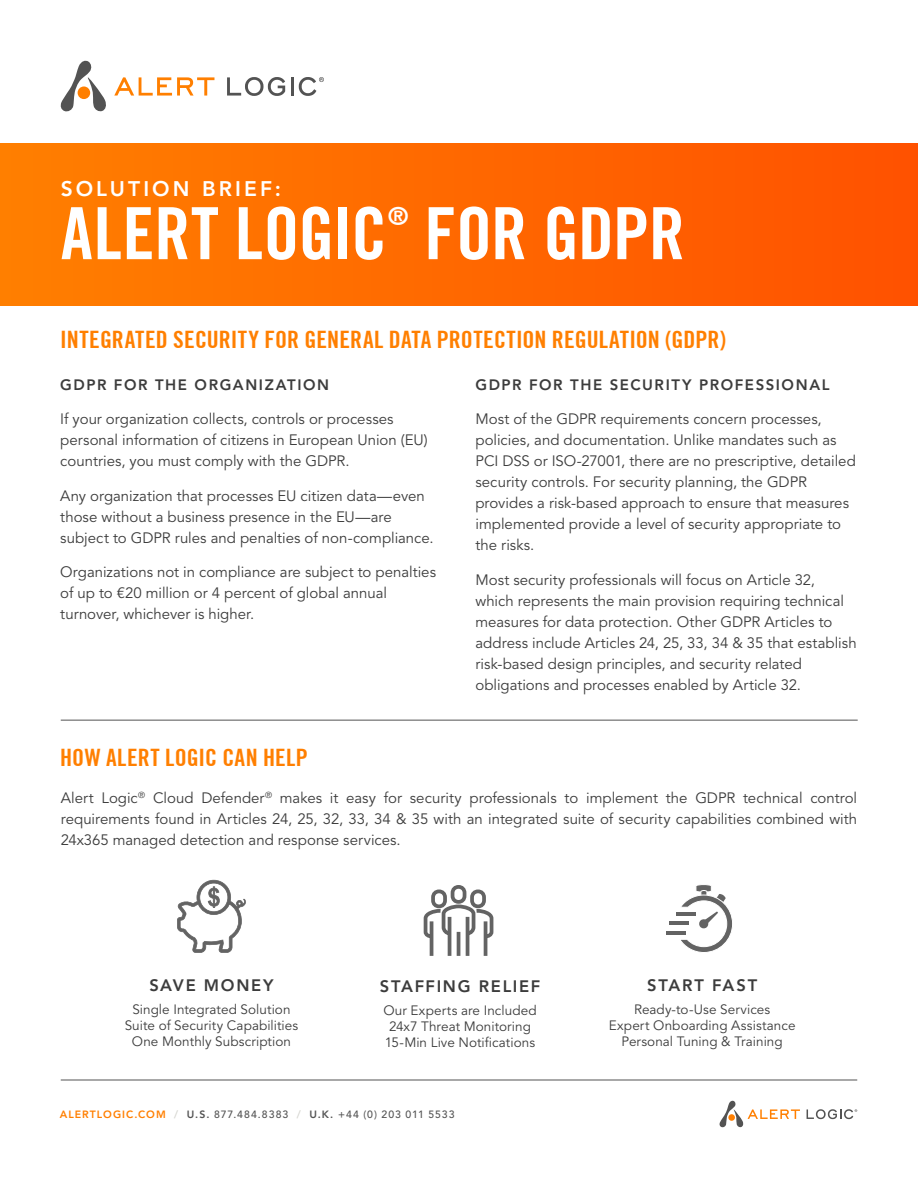
<style>
.page{position:relative;width:918px;height:1188px;background:#fff}
.page>*{position:absolute;margin:0;border:0;box-sizing:border-box;transform-origin:0 0}
.t1{font:700 condensed 72px "Trade Gothic No.20";letter-spacing:-.005em;color:#fff}
.t2{font:700 condensed 25.35px "Trade Gothic No.20";color:#fff}
.t3{font:700 condensed 24px "Trade Gothic No.20";letter-spacing:.005em;color:#ff7f00}
.t4{font:800 21px "Avenir LT Std";letter-spacing:.15em;color:#fff}
.t5{font:800 16.5px "Avenir LT Std";letter-spacing:.105em;color:#3c3c3c}
.t6{font:15px/21px "Avenir LT Std";color:#3c3c3c}
.t7{font:800 15px "Avenir LT Std";letter-spacing:.105em;color:#3c3c3c}
.t8{font:13.5px/16.2px "Avenir LT Std";letter-spacing:.005em;color:#3c3c3c;text-align:center}
.t9{font:500 10.5px "Avenir LT Std";letter-spacing:.095em;color:#535353}
.s1{font-weight:800;color:#ff7f00}
.s2{font-weight:800;color:#d6d6d1}
.s3{font-weight:800}
</style>
<div class="page">
<hr style="left:61px;top:1080px;width:796px;height:1px;background:#535353">
<svg style="left:807px;top:1109px;width:50px;height:10px"></svg>
<svg style="left:719px;top:1100px;width:81px;height:28px"></svg>
<div style="left:728px;top:1114px;width:7px;height:7px;background:#ff7f00;border-radius:50%"></div>
<svg style="left:114px;top:77px;width:100px;height:19px"></svg>
<svg style="left:227px;top:77px;width:58px;height:19px"></svg>
<hr style="left:291px;top:77px;width:3px;height:19px;background:#535353">
<svg style="left:299px;top:77px;width:25px;height:19px"></svg>
<svg style="left:60px;top:60px;width:46px;height:52px"></svg>
<div style="left:78px;top:86px;width:12px;height:13px;background:#ff7f00;border-radius:50%"></div>
<div style="left:0;top:144px;width:918px;height:162px;background:linear-gradient(to right,#ff7f00,#ff5100)"></div>
<hr style="left:61px;top:720px;width:797px;height:1px;background:#535353">
<svg style="left:681px;top:885px;width:51px;height:67px"></svg>
<hr style="left:676px;top:912px;width:19px;height:4px;background:#636363">
<hr style="left:670px;top:921px;width:19px;height:4px;background:#636363">
<hr style="left:666px;top:931px;width:19px;height:4px;background:#636363">
<svg style="left:177px;top:880px;width:69px;height:73px"></svg>
<svg style="left:423px;top:885px;width:71px;height:71px"></svg>
<h3 class="t4" style="left:61px;top:176px;width:222px">SOLUTION BRIEF:</h3>
<h1 class="t1" style="left:61px;top:190px;width:328px">ALERT LOGIC</h1>
<h2 class="t2" style="left:388px;top:200px;width:22px">®</h2>
<h1 class="t1" style="left:424px;top:190px;width:262px">FOR GDPR</h1>
<h3 class="t3" style="left:60px;top:325px;width:667px">INTEGRATED SECURITY FOR GENERAL DATA PROTECTION REGULATION (GDPR)</h3>
<p class="t7" style="left:60px;top:376px;width:270px">GDPR FOR THE ORGANIZATION</p>
<p class="t6" style="left:60px;top:409px;width:369px">If your organization collects, controls or processes personal information of citizens in European Union (EU) countries, you must comply with the GDPR.</p>
<p class="t6" style="left:60px;top:486px;width:375px">Any organization that processes EU citizen data—even those without a business presence in the EU—are subject to GDPR rules and penalties of non-compliance.</p>
<p class="t6" style="left:60px;top:562px;width:377px">Organizations not in compliance are subject to penalties of up to €20 million or 4 percent of global annual turnover, whichever is higher.</p>
<h3 class="t3" style="left:60px;top:743px;width:249px">HOW ALERT LOGIC CAN HELP</h3>
<p class="t7" style="left:475px;top:376px;width:356px">GDPR FOR THE SECURITY PROFESSIONAL</p>
<p class="t6" style="left:475px;top:409px;width:382px">Most of the GDPR requirements concern processes, policies, and documentation. Unlike mandates such as PCI DSS or ISO-27001, there are no prescriptive, detailed security controls. For security planning, the GDPR provides a risk-based approach to ensure that measures implemented provide a level of security appropriate to the risks.</p>
<p class="t6" style="left:475px;top:570px;width:383px">Most security professionals will focus on Article 32, which represents the main provision requiring technical measures for data protection. Other GDPR Articles to address include Articles 24, 25, 33, 34 &amp; 35 that establish risk-based design principles, and security related obligations and processes enabled by Article 32.</p>
<p class="t6" style="left:61px;top:788px;width:798px;text-align:justify">Alert Logic<sup>®</sup> Cloud Defender<sup>®</sup> makes it easy for security professionals to implement the GDPR technical control requirements found in Articles 24, 25, 32, 33, 34 &amp; 35 with an integrated suite of security capabilities combined with 24x365 managed detection and response services.</p>
<p class="t5" style="left:149px;top:975px;width:126px">SAVE MONEY</p>
<p class="t8" style="left:125px;top:1001px;width:175px">Single Integrated Solution<br>Suite of Security Capabilities<br>One Monthly Subscription</p>
<p class="t5" style="left:380px;top:977px;width:162px">STAFFING RELIEF</p>
<p class="t8" style="left:383px;top:1003px;width:155px">Our Experts are Included<br>24x7 Threat Monitoring<br>15-Min Live Notifications</p>
<p class="t9" style="left:60px;top:1108px;width:396px"><span class="s1">ALERTLOGIC.COM</span> <span class="s2">/</span> <span class="s3">U.S.</span> 877.484.8383 <span class="s2">/</span> <span class="s3">U.K.</span> +44 (0) 203 011 5533</p>
<p class="t5" style="left:647px;top:975px;width:111px">START FAST</p>
<p class="t8" style="left:609px;top:1001px;width:188px">Ready-to-Use Services<br>Expert Onboarding Assistance<br>Personal Tuning &amp; Training</p>
</div>
